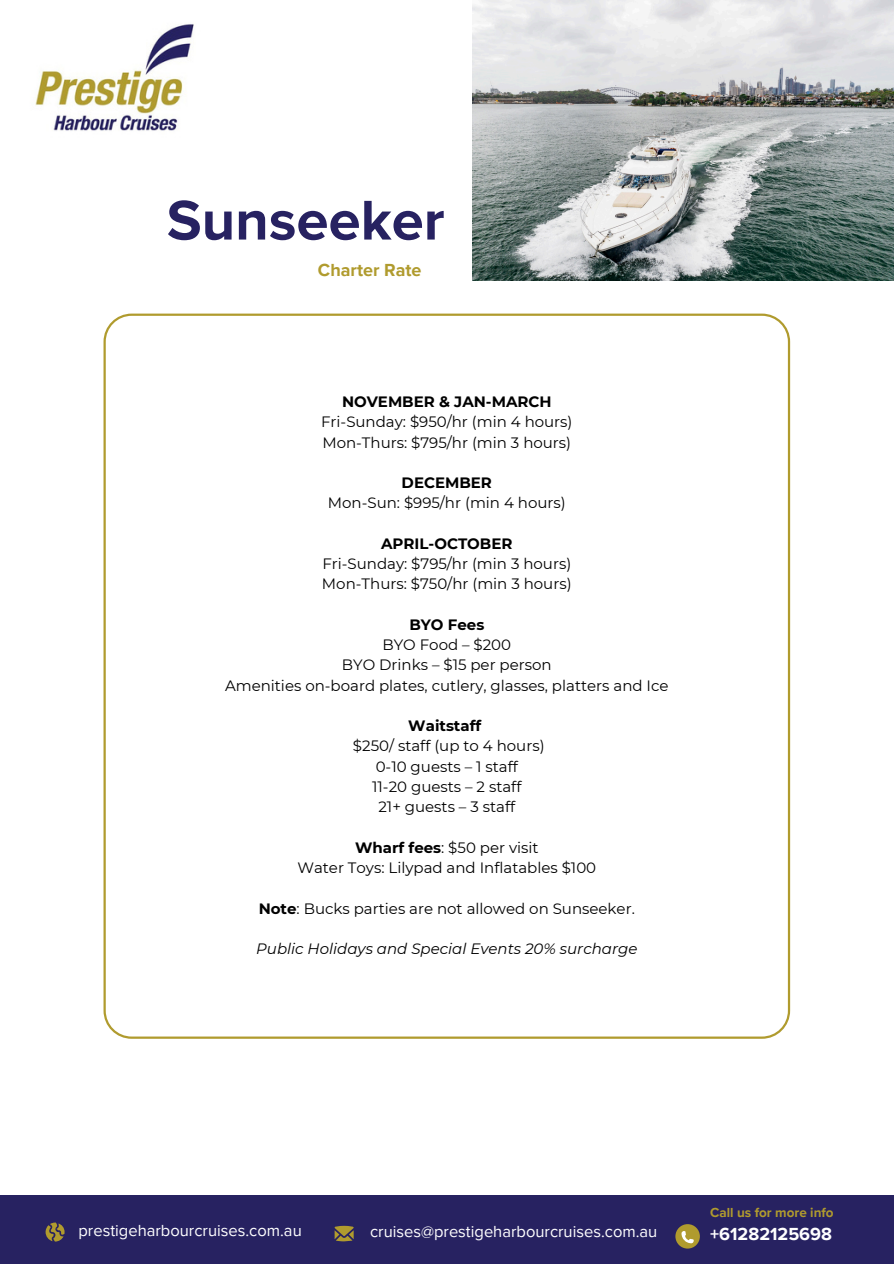
<style>
.page{position:relative;width:894px;height:1264px;background:#fff}
.page>*{position:absolute;margin:0;border:0;box-sizing:border-box;transform-origin:0 0}
.t1{font:700 57.9px "Proxima Nova";color:#272261}
.t2{font:700 18px "Proxima Nova";color:#fff}
.t3{font:700 18px "Proxima Nova";color:#b09b2e}
.t4{font:16.5px "Proxima Nova";color:#fff}
.t5{font:15px "Montserrat";color:#000}
.t6{font:700 15px "Montserrat";color:#000}
.t7{font:italic 15px "Montserrat";color:#000}
.t8{font:700 13.5px "Proxima Nova";color:#b09b2e}
.s1{font-weight:700}
</style>
<div class="page">
<div style="left:0;top:1195px;width:893px;height:68px;background:#272261"></div>
<svg style="left:46px;top:1222px;width:19px;height:19px"></svg>
<svg style="left:334px;top:1225px;width:19px;height:16px"></svg>
<svg style="left:675px;top:1224px;width:24px;height:24px"></svg>
<svg style="left:681px;top:1230px;width:12px;height:13px"></svg>
<img style="left:35px;top:24px;width:159px;height:107px">
<svg style="left:103px;top:313px;width:686px;height:725px"></svg>
<img style="left:472px;top:0;width:421px;height:280px">
<h3 class="t1" style="left:167px;top:186px;width:279px">Sunseeker</h3>
<p class="t3" style="left:318px;top:259px;width:105px">Charter Rate</p>
<h1 class="t6" style="left:342px;top:392px;width:211px">NOVEMBER &amp; JAN-MARCH</h1>
<h2 class="t5" style="left:321px;top:413px;width:253px">Fri-Sunday: $950/hr (min 4 hours)</h2>
<p class="t5" style="left:322px;top:433px;width:250px">Mon-Thurs: $795/hr (min 3 hours)</p>
<p class="t6" style="left:401px;top:473px;width:92px">DECEMBER</p>
<p class="t5" style="left:328px;top:494px;width:239px">Mon-Sun: $995/hr (min 4 hours)</p>
<p class="t6" style="left:381px;top:534px;width:133px">APRIL-OCTOBER</p>
<p class="t5" style="left:322px;top:554px;width:250px">Fri-Sunday: $795/hr (min 3 hours)</p>
<p class="t5" style="left:322px;top:575px;width:251px">Mon-Thurs: $750/hr (min 3 hours)</p>
<p class="t6" style="left:409px;top:615px;width:76px">BYO Fees</p>
<p class="t5" style="left:382px;top:635px;width:130px">BYO Food – $200</p>
<p class="t5" style="left:342px;top:656px;width:211px">BYO Drinks – $15 per person</p>
<p class="t5" style="left:225px;top:676px;width:445px">Amenities on-board plates, cutlery, glasses, platters and Ice</p>
<p class="t6" style="left:408px;top:716px;width:74px">Waitstaff</p>
<p class="t5" style="left:353px;top:737px;width:193px">$250/ staff (up to 4 hours)</p>
<p class="t5" style="left:375px;top:757px;width:144px">0-10 guests – 1 staff</p>
<p class="t5" style="left:372px;top:777px;width:151px">11-20 guests – 2 staff</p>
<p class="t5" style="left:378px;top:797px;width:138px">21+ guests – 3 staff</p>
<p class="t5" style="left:355px;top:838px;width:185px"><span class="s1">Wharf fees</span>: $50 per visit</p>
<p class="t5" style="left:297px;top:858px;width:300px">Water Toys: Lilypad and Inflatables $100</p>
<p class="t5" style="left:258px;top:899px;width:377px"><span class="s1">Note</span>: Bucks parties are not allowed on Sunseeker.</p>
<p class="t7" style="left:256px;top:939px;width:382px">Public Holidays and Special Events 20% surcharge</p>
<p class="t8" style="left:710px;top:1204px;width:125px">Call us for more info</p>
<p class="t4" style="left:78px;top:1220px;width:225px">prestigeharbourcruises.com.au</p>
<h3 class="t4" style="left:370px;top:1221px;width:289px">cruises@prestigeharbourcruises.com.au</h3>
<p class="t2" style="left:710px;top:1223px;width:123px">+61282125698</p>
</div>
